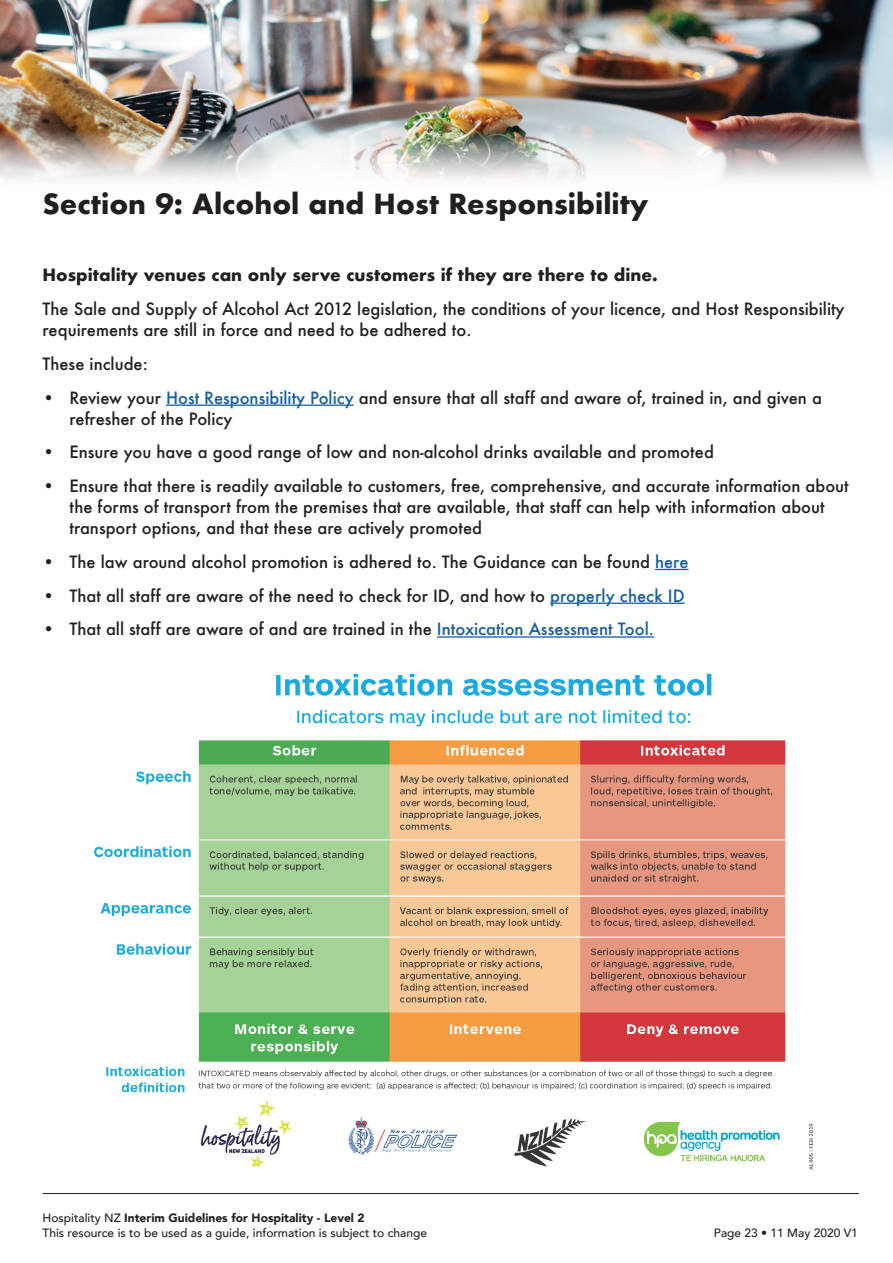
<style>
.page{position:relative;width:893px;height:1263px;background:#fff}
.page>*{position:absolute;margin:0;border:0;box-sizing:border-box;transform-origin:0 0}
.t1{font:700 27px "Futura";color:#231f20}
.t2{font:500 16.5px/21px "Futura";color:#231f20}
.t3{font:700 16.5px "Futura";color:#231f20}
.t4{font:500 12px/14.4px "Avenir";color:#231f20}
.s1{color:#175d9e}
.s2{font-weight:900}
</style>
<div class="page">
<hr style="left:43px;top:1193px;width:816px;height:1px;background:#231f20">
<img style="left:0;top:0;width:893px;height:180px">
<hr style="left:166px;top:404px;width:188px;height:2px;background:#175d9e">
<hr style="left:655px;top:569px;width:33px;height:1px;background:#175d9e">
<hr style="left:550px;top:603px;width:135px;height:1px;background:#175d9e">
<hr style="left:437px;top:636px;width:217px;height:2px;background:#175d9e">
<img style="left:94px;top:673px;width:720px;height:497px">
<p class="t1" style="left:43px;top:184px;width:607px">Section 9: Alcohol and Host Responsibility</p>
<p class="t3" style="left:43px;top:263px;width:617px">Hospitality venues can only serve customers if they are there to dine.</p>
<p class="t2" style="left:43px;top:298px;width:804px">The Sale and Supply of Alcohol Act 2012 legislation, the conditions of your licence, and Host Responsibility requirements are still in force and need to be adhered to.</p>
<p class="t2" style="left:43px;top:353px;width:107px">These include:</p>
<p class="t2" style="left:70px;top:387px;width:754px;text-indent:-27px">• Review your <span class="s1">Host Responsibility Policy</span> and ensure that all staff and aware of, trained in, and given a refresher of the Policy</p>
<p class="t2" style="left:43px;top:441px;width:673px">• Ensure you have a good range of low and non-alcohol drinks available and promoted</p>
<p class="t2" style="left:70px;top:475px;width:781px;text-indent:-27px">• Ensure that there is readily available to customers, free, comprehensive, and accurate information about the forms of transport from the premises that are available, that staff can help with information about transport options, and that these are actively promoted</p>
<p class="t2" style="left:43px;top:551px;width:647px">• The law around alcohol promotion is adhered to. The Guidance can be found <span class="s1">here</span></p>
<p class="t2" style="left:43px;top:585px;width:644px">• That all staff are aware of the need to check for ID, and how to <span class="s1">properly check ID</span></p>
<p class="t2" style="left:43px;top:618px;width:613px">• That all staff are aware of and are trained in the <span class="s1">Intoxication Assessment Tool.</span></p>
<p class="t4" style="left:43px;top:1210px;width:386px">Hospitality NZ <span class="s2">Interim Guidelines for Hospitality - Level 2<br></span>This resource is to be used as a guide, information is subject to change</p>
<p class="t4" style="left:714px;top:1225px;width:146px">Page 23 • 11 May 2020 V1</p>
</div>
